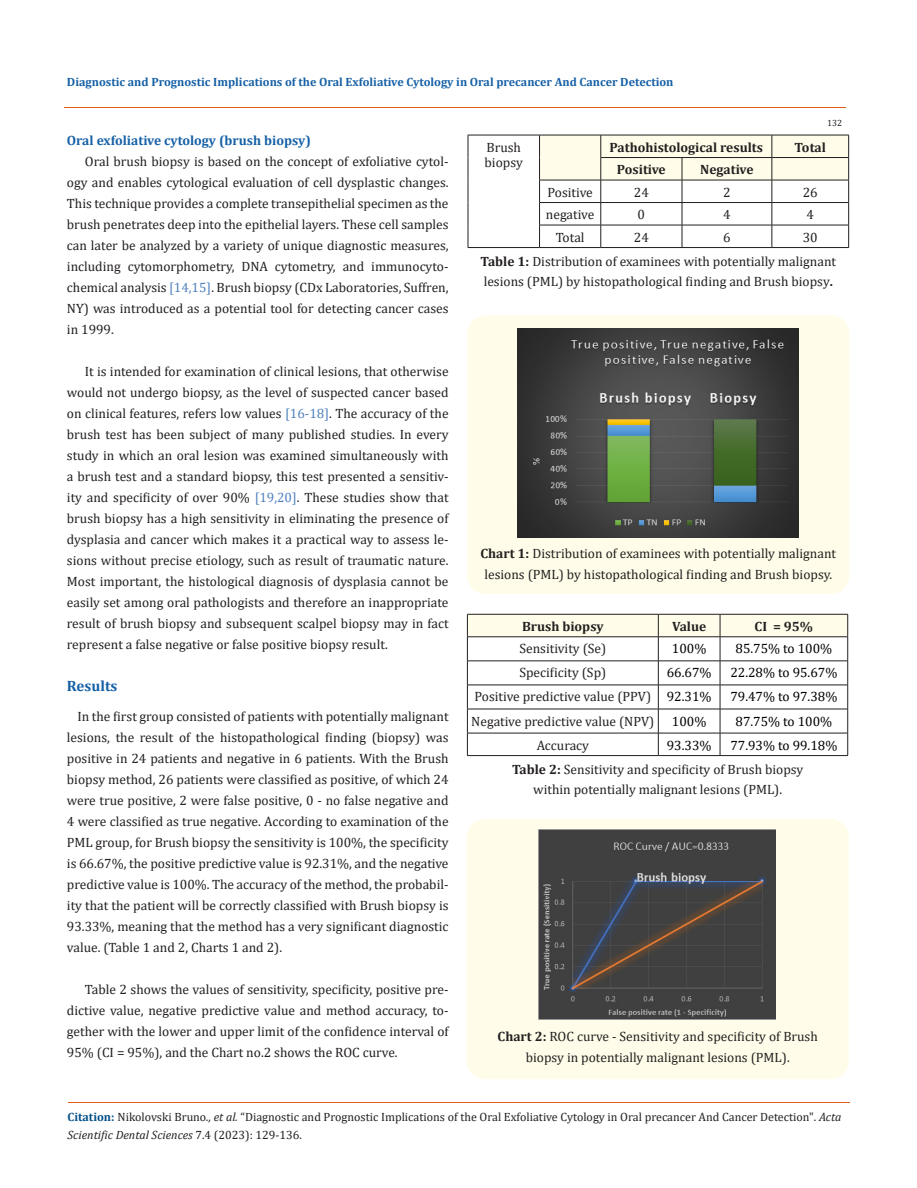
<style>
.page{position:relative;width:917px;height:1188px;background:#fff}
.page>*{position:absolute;margin:0;border:0;box-sizing:border-box;transform-origin:0 0}
.t1{font:700 15px "Cambria";color:#1560a6}
.t2{font:13.5px/21px "Cambria";color:#231f20;text-align:justify}
.t3{font:13.5px "Cambria";color:#000}
.t4{font:700 13.5px "Cambria";color:#231f20}
.t5{font:700 13.5px "Cambria";color:#1560a6}
.t6{font:12px/18px "Cambria";color:#231f20}
.t7{font:700 12px "Cambria";color:#1560a6}
.t8{font:9px "Cambria";color:#231f20}
.s1{color:#4f81bd}
.s2{font-weight:700}
.s3{font-weight:700;color:#035089}
.s4{font-style:italic}
</style>
<div class="page">
<hr style="left:468px;top:135px;width:71px;height:1px;background:#231f20">
<svg style="left:467px;top:135px;width:1px;height:112px"></svg>
<svg style="left:539px;top:135px;width:310px;height:112px"></svg>
<hr style="left:468px;top:247px;width:71px;height:1px;background:#231f20">
<hr style="left:539px;top:247px;width:61px;height:1px;background:#231f20">
<hr style="left:600px;top:247px;width:82px;height:1px;background:#231f20">
<hr style="left:682px;top:247px;width:89px;height:1px;background:#231f20">
<hr style="left:771px;top:247px;width:77px;height:1px;background:#231f20">
<div style="left:467px;top:315px;width:382px;height:279px;background:#fffde9;border-radius:18px"></div>
<img style="left:517px;top:328px;width:281px;height:210px">
<svg style="left:467px;top:614px;width:381px;height:141px"></svg>
<hr style="left:467px;top:755px;width:191px;height:1px;background:#231f20">
<hr style="left:658px;top:755px;width:62px;height:1px;background:#231f20">
<hr style="left:720px;top:755px;width:127px;height:1px;background:#231f20">
<div style="left:466px;top:819px;width:382px;height:260px;background:#fffde9;border-radius:18px"></div>
<img style="left:538px;top:830px;width:237px;height:189px">
<hr style="left:64px;top:108px;width:781px;height:1px;background:#e05d1a">
<hr style="left:68px;top:1103px;width:781px;height:1px;background:#e05d1a">
<p class="t7" style="left:67px;top:73px;width:608px">Diagnostic and Prognostic Implications of the Oral Exfoliative Cytology in Oral precancer And Cancer Detection</p>
<p class="t8" style="left:827px;top:118px;width:16px">132</p>
<p class="t5" style="left:67px;top:131px;width:245px">Oral exfoliative cytology (brush biopsy)</p>
<p class="t2" style="left:67px;top:151px;width:383px;text-indent:18px">Oral brush biopsy is based on the concept of exfoliative cytol&shy;ogy and enables cytological evaluation of cell dysplastic changes.<br>This technique provides a complete transepithelial specimen as the brush penetrates deep into the epithelial layers. These cell samples can later be analyzed by a variety of unique diagnostic measures, including cytomorphometry, DNA cytometry, and immunocyto&shy;chemical analysis <span class="s1">[14,15]</span>. Brush biopsy (CDx Laboratories, Suffren, NY) was introduced as a potential tool for detecting cancer cases in 1999.</p>
<p class="t2" style="left:67px;top:361px;width:383px;text-indent:18px">It is intended for examination of clinical lesions, that otherwise would not undergo biopsy, as the level of suspected cancer based on clinical features, refers low values <span class="s1">[16-18]</span>. The accuracy of the brush test has been subject of many published studies. In every study in which an oral lesion was examined simultaneously with a brush test and a standard biopsy, this test presented a sensitiv&shy;ity and specificity of over 90% <span class="s1">[19,20]</span>. These studies show that brush biopsy has a high sensitivity in eliminating the presence of dysplasia and cancer which makes it a practical way to assess le&shy;sions without precise etiology, such as result of traumatic nature.<br>Most important, the histological diagnosis of dysplasia cannot be easily set among oral pathologists and therefore an inappropriate result of brush biopsy and subsequent scalpel biopsy may in fact represent a false negative or false positive biopsy result.</p>
<p class="t1" style="left:67px;top:676px;width:52px">Results</p>
<p class="t2" style="left:67px;top:706px;width:383px;text-indent:10px">In the first group consisted of patients with potentially malignant lesions, the result of the histopathological finding (biopsy) was positive in 24 patients and negative in 6 patients. With the Brush biopsy method, 26 patients were classified as positive, of which 24 were true positive, 2 were false positive, 0 - no false negative and 4 were classified as true negative. According to examination of the PML group, for Brush biopsy the sensitivity is 100%, the specificity is 66.67%, the positive predictive value is 92.31%, and the negative predictive value is 100%. The accuracy of the method, the probabil&shy;ity that the patient will be correctly classified with Brush biopsy is 93.33%, meaning that the method has a very significant diagnostic value. (Table 1 and 2, Charts 1 and 2).</p>
<p class="t2" style="left:67px;top:979px;width:383px;text-indent:18px">Table 2 shows the values of sensitivity, specificity, positive pre&shy;dictive value, negative predictive value and method accuracy, to&shy;gether with the lower and upper limit of the confidence interval of 95% (CI = 95%), and the Chart no.2 shows the ROC curve.</p>
<p class="t2" style="left:484px;top:139px;width:40px;line-height:15.5px">Brush biopsy</p>
<p class="t4" style="left:609px;top:137px;width:155px">Pathohistological results</p>
<p class="t4" style="left:794px;top:137px;width:33px">Total</p>
<p class="t4" style="left:617px;top:160px;width:50px">Positive</p>
<p class="t4" style="left:700px;top:160px;width:55px">Negative</p>
<p class="t2" style="left:547px;top:181px;width:47px">Positive</p>
<p class="t2" style="left:634px;top:181px;width:16px">24</p>
<p class="t2" style="left:723px;top:181px;width:9px">2</p>
<p class="t2" style="left:802px;top:181px;width:16px">26</p>
<p class="t2" style="left:546px;top:204px;width:50px">negative</p>
<p class="t2" style="left:637px;top:204px;width:9px">0</p>
<p class="t2" style="left:723px;top:204px;width:9px">4</p>
<p class="t2" style="left:806px;top:204px;width:9px">4</p>
<p class="t2" style="left:555px;top:226px;width:30px">Total</p>
<p class="t2" style="left:634px;top:226px;width:16px">24</p>
<p class="t2" style="left:723px;top:226px;width:9px">6</p>
<p class="t2" style="left:802px;top:226px;width:16px">30</p>
<p class="t2" style="left:480px;top:251px;width:357px;line-height:20.2px"><span class="s2">Table 1:</span> Distribution of examinees with potentially malignant lesions (PML) by histopathological finding and Brush biopsy<span class="s2">.</span></p>
<p class="t2" style="left:480px;top:543px;width:357px"><span class="s2">Chart 1:</span> Distribution of examinees with potentially malignant lesions (PML) by histopathological finding and Brush biopsy.</p>
<p class="t4" style="left:522px;top:617px;width:83px">Brush biopsy</p>
<p class="t4" style="left:672px;top:617px;width:36px">Value</p>
<p class="t4" style="left:754px;top:617px;width:60px">CI = 95%</p>
<p class="t2" style="left:519px;top:638px;width:88px">Sensitivity (Se)</p>
<p class="t3" style="left:672px;top:641px;width:36px">100%</p>
<p class="t3" style="left:735px;top:641px;width:98px">85.75% to 100%</p>
<p class="t2" style="left:519px;top:662px;width:88px">Specificity (Sp)</p>
<p class="t3" style="left:666px;top:665px;width:46px">66.67%</p>
<p class="t3" style="left:730px;top:665px;width:108px">22.28% to 95.67%</p>
<p class="t2" style="left:474px;top:686px;width:178px">Positive predictive value (PPV)</p>
<p class="t3" style="left:666px;top:689px;width:46px">92.31%</p>
<p class="t3" style="left:730px;top:689px;width:108px">79.47% to 97.38%</p>
<p class="t2" style="left:471px;top:710px;width:184px">Negative predictive value (NPV)</p>
<p class="t3" style="left:672px;top:713px;width:36px">100%</p>
<p class="t3" style="left:735px;top:713px;width:98px">87.75% to 100%</p>
<p class="t2" style="left:536px;top:734px;width:54px">Accuracy</p>
<p class="t3" style="left:666px;top:737px;width:46px">93.33%</p>
<p class="t3" style="left:730px;top:737px;width:108px">77.93% to 99.18%</p>
<p class="t2" style="left:512px;top:759px;width:293px;line-height:20.2px;text-align:center"><span class="s2">Table 2:</span> Sensitivity and specificity of Brush biopsy within potentially malignant lesions (PML).</p>
<p class="t2" style="left:497px;top:1026px;width:322px;text-align:center"><span class="s2">Chart 2:</span> ROC curve - Sensitivity and specificity of Brush biopsy in potentially malignant lesions (PML).</p>
<p class="t6" style="left:68px;top:1108px;width:775px"><span class="s3">Citation:</span> Nikolovski Bruno<span class="s4">., et al.</span> “Diagnostic and Prognostic Implications of the Oral Exfoliative Cytology in Oral precancer And Cancer Detection". <span class="s4">Acta<br>Scientific Dental Sciences</span> 7.4 (2023): 129-136.</p>
</div>
